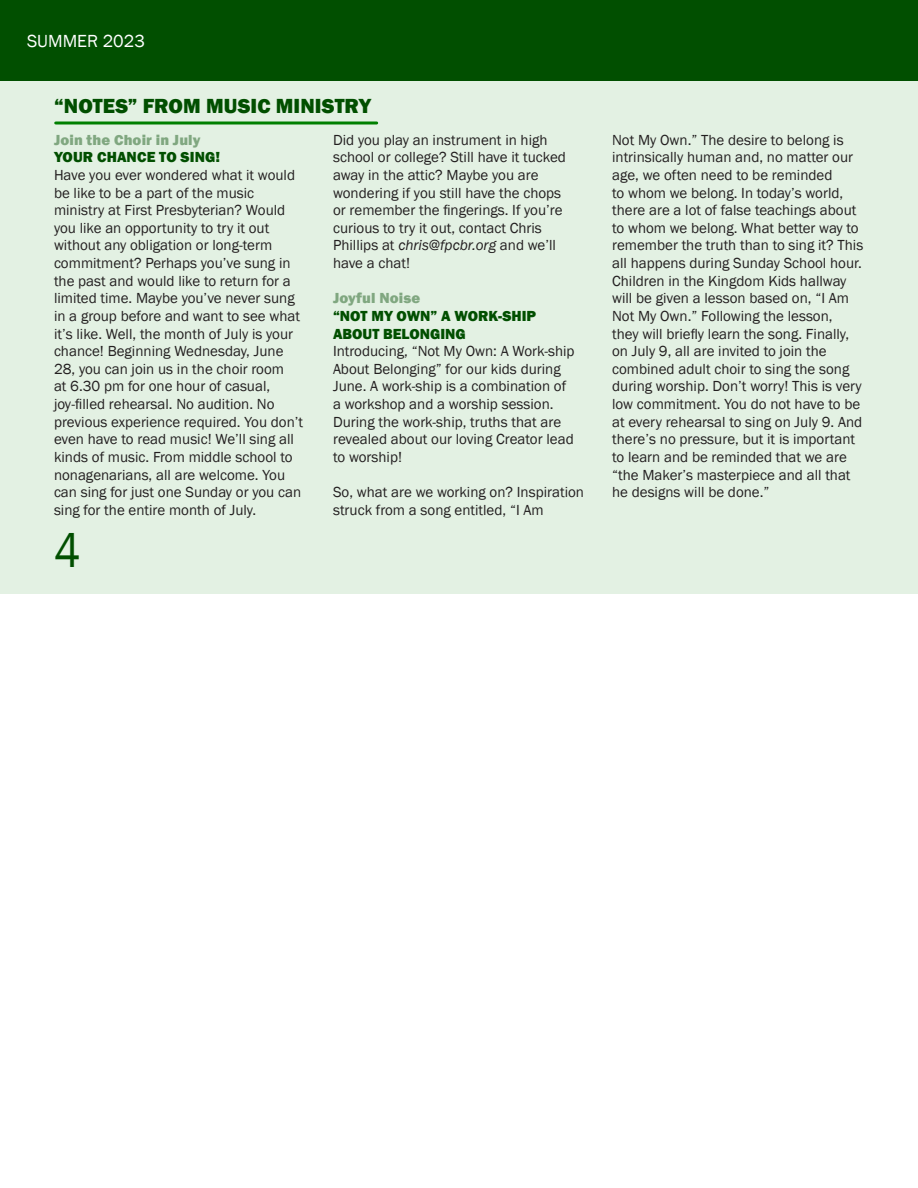
<style>
.page{position:relative;width:918px;height:1188px;background:#fff}
.page>*{position:absolute;margin:0;border:0;box-sizing:border-box;transform-origin:0 0}
.t1{font:49.5px "Franklin Gothic";color:#014f00;scale:.91 1}
.t2{font:800 21px "Franklin Gothic";letter-spacing:.005em;color:#014f00}
.t3{font:18px "Franklin Gothic";color:#fff}
.t4{font:15px/17.7px "Franklin Gothic";color:#231f20}
.t5{font:800 15px/17.7px "Franklin Gothic";color:#014f00}
.t6{font:800 15px "Franklin Gothic";letter-spacing:.01em;color:#80a780}
.s1{font-style:italic}
</style>
<div class="page">
<div style="left:0;top:81px;width:918px;height:513px;background:#e3f1e3"></div>
<div style="left:0;top:0;width:918px;height:81px;background:#014f00"></div>
<hr style="left:56px;top:122px;width:321px;height:2px;background:#008000">
<p class="t3" style="left:27px;top:30px;width:119px">SUMMER 2023</p>
<p class="t2" style="left:54px;top:92px;width:318px">“NOTES” FROM MUSIC MINISTRY</p>
<p class="t6" style="left:54px;top:130px;width:148px">Join the Choir in July</p>
<p class="t5" style="left:54px;top:148px;width:168px">YOUR CHANCE TO SING!</p>
<p class="t4" style="left:54px;top:166px;width:251px">Have you ever wondered what it would be like to be a part of the music ministry at First Presbyterian? Would you like an opportunity to try it out without any obligation or long-term commitment? Perhaps you’ve sung in the past and would like to return for a limited time. Maybe you’ve never sung in a group before and want to see what it’s like. Well, the month of July is your chance! Beginning Wednesday, June 28, you can join us in the choir room<br>at 6.30 pm for one hour of casual, joy-filled rehearsal. No audition. No previous experience required. You don’t even have to read music! We’ll sing all kinds of music. From middle school to nonagenarians, all are welcome. You can sing for just one Sunday or you can sing for the entire month of July.</p>
<p class="t4" style="left:333px;top:131px;width:234px">Did you play an instrument in high school or college? Still have it tucked away in the attic? Maybe you are wondering if you still have the chops or remember the fingerings. If you’re curious to try it out, contact Chris<br>Phillips at <span class="s1">chris@fpcbr.org</span> and we’ll have a chat!</p>
<p class="t6" style="left:333px;top:289px;width:89px">Joyful Noise</p>
<p class="t5" style="left:333px;top:307px;width:205px">“NOT MY OWN” A WORK-SHIP<br>ABOUT BELONGING</p>
<p class="t4" style="left:333px;top:343px;width:243px">Introducing, “Not My Own: A Work-ship About Belonging” for our kids during June. A work-ship is a combination of a workshop and a worship session.<br>During the work-ship, truths that are revealed about our loving Creator lead to worship!</p>
<p class="t4" style="left:333px;top:484px;width:252px">So, what are we working on? Inspiration struck from a song entitled, “I Am</p>
<p class="t1" style="left:54px;top:520px;width:30px">4</p>
<p class="t4" style="left:612px;top:131px;width:253px">Not My Own.” The desire to belong is intrinsically human and, no matter our age, we often need to be reminded<br>to whom we belong. In today’s world, there are a lot of false teachings about to whom we belong. What better way to remember the truth than to sing it? This all happens during Sunday School hour.<br>Children in the Kingdom Kids hallway will be given a lesson based on, “I Am Not My Own.” Following the lesson,<br>they will briefly learn the song. Finally, on July 9, all are invited to join the combined adult choir to sing the song during worship. Don’t worry! This is very low commitment. You do not have to be at every rehearsal to sing on July 9. And there’s no pressure, but it is important to learn and be reminded that we are “the Maker’s masterpiece and all that he designs will be done.”</p>
</div>
